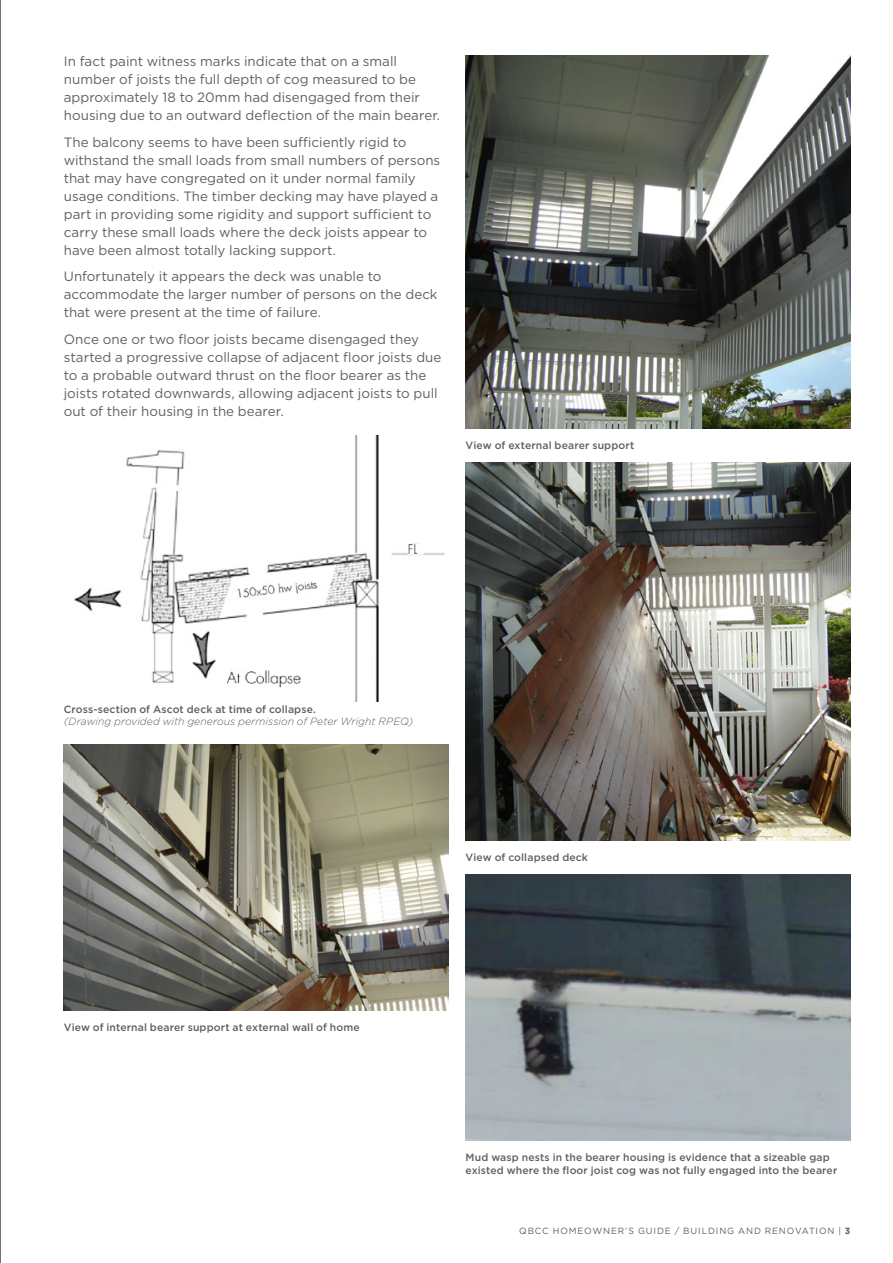
<style>
.page{position:relative;width:893px;height:1263px;background:#fff}
.page>*{position:absolute;margin:0;border:0;box-sizing:border-box;transform-origin:0 0}
.t1{font:13.5px/18px "Gotham";color:#5f5f62}
.t2{font:500 10.5px/12px "Gotham";letter-spacing:.01em;color:#5f5f62}
.t3{font:italic 300 10.5px "Gotham";letter-spacing:.005em;color:#5f5f62}
.t4{font:9px "Gotham";letter-spacing:.1em;color:#5f5f62}
.s1{font-weight:700}
</style>
<div class="page">
<hr style="left:0;top:0;width:1px;height:1263px;background:#5f5f62">
<img style="left:74px;top:435px;width:371px;height:266px">
<img style="left:64px;top:745px;width:384px;height:266px">
<img style="left:466px;top:55px;width:384px;height:374px">
<img style="left:466px;top:462px;width:384px;height:379px">
<img style="left:466px;top:875px;width:384px;height:266px">
<p class="t1" style="left:64px;top:52px;width:378px">In fact paint witness marks indicate that on a small number of joists the full depth of cog measured to be approximately 18 to 20mm had disengaged from their housing due to an outward deflection of the main bearer.</p>
<p class="t1" style="left:64px;top:133px;width:378px">The balcony seems to have been sufficiently rigid to withstand the small loads from small numbers of persons that may have congregated on it under normal family usage conditions. The timber decking may have played a part in providing some rigidity and support sufficient to carry these small loads where the deck joists appear to have been almost totally lacking support.</p>
<p class="t1" style="left:64px;top:267px;width:375px">Unfortunately it appears the deck was unable to accommodate the larger number of persons on the deck that were present at the time of failure.</p>
<p class="t1" style="left:64px;top:329px;width:379px">Once one or two floor joists became disengaged they started a progressive collapse of adjacent floor joists due to a probable outward thrust on the floor bearer as the joists rotated downwards, allowing adjacent joists to pull out of their housing in the bearer.</p>
<p class="t2" style="left:466px;top:439px;width:170px">View of external bearer support</p>
<p class="t2" style="left:64px;top:703px;width:254px">Cross-section of Ascot deck at time of collapse.</p>
<p class="t3" style="left:64px;top:715px;width:351px">(Drawing provided with generous permission of Peter Wright RPEQ)</p>
<p class="t2" style="left:466px;top:851px;width:124px">View of collapsed deck</p>
<p class="t2" style="left:64px;top:1021px;width:297px">View of internal bearer support at external wall of home</p>
<p class="t2" style="left:466px;top:1151px;width:373px">Mud wasp nests in the bearer housing is evidence that a sizeable gap existed where the floor joist cog was not fully engaged into the bearer</p>
<p class="t4" style="left:519px;top:1225px;width:333px">QBCC HOMEOWNER’S GUIDE / BUILDING AND RENOVATION | <span class="s1">3</span></p>
</div>
